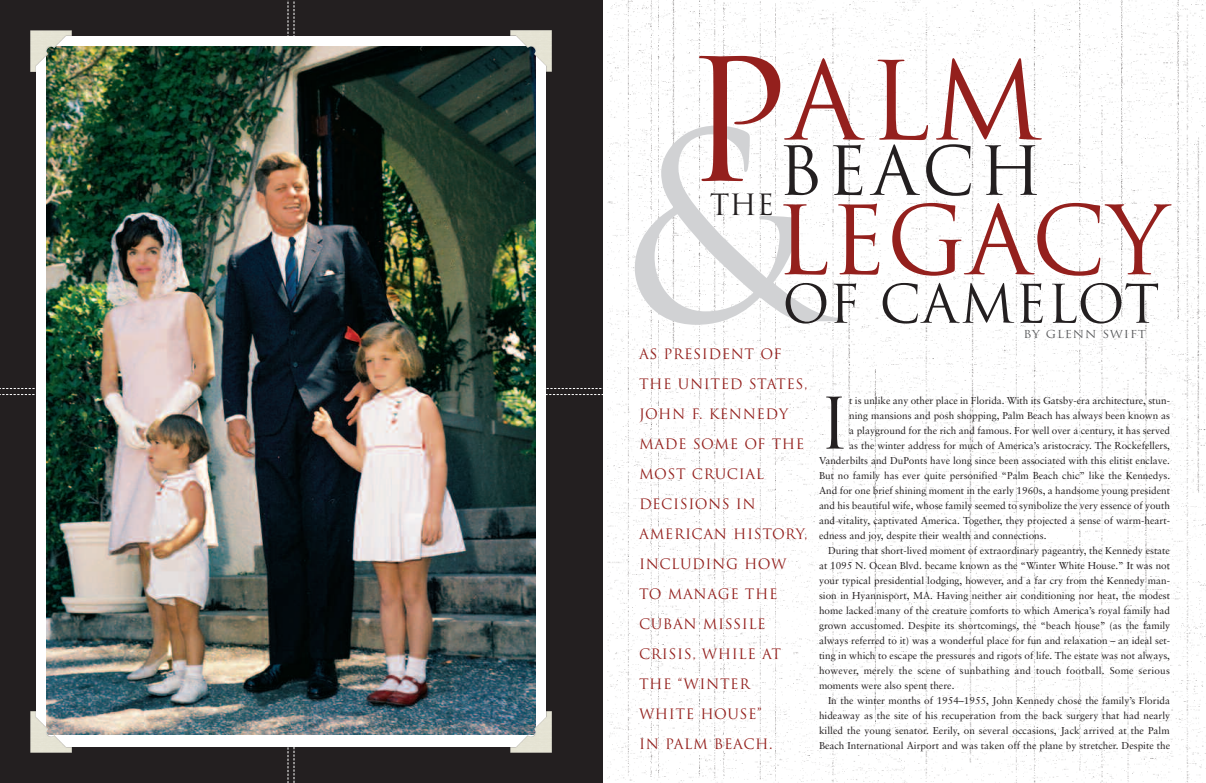
<style>
.page{position:relative;width:1206px;height:783px;background:#fff}
.page>*{position:absolute;margin:0;border:0;box-sizing:border-box;transform-origin:0 0}
.t1{font:253.9px "Trajan";color:#d1d2d4}
.t2{font:165.6px "Trajan";color:#94201d}
.t3{font:105.9px "Trajan";color:#94201d}
.t4{font:92.8px "Trajan";color:#94201d}
.t5{font:69px "Trajan";color:#231f20}
.t6{font:65.8px "Trajan";letter-spacing:.065em;color:#231f20}
.t7{font:51.8px "Trajan";letter-spacing:.015em;color:#231f20}
.t8{font:28.6px "Trajan";color:#231f20}
.t9{font:14px/30px "Trajan";letter-spacing:.04em;color:#94201d}
.t10{font:10.7px "Trajan";letter-spacing:.065em;color:#57585a;scale:1.12 1}
.t11{font:10px "Sabon";color:#231f20}
.t12{font:10px "Sabon";letter-spacing:.02em;color:#231f20}
</style>
<div class="page">
<img style="left:608px;top:0;width:598px;height:783px">
<svg style="left:0;top:0;width:603px;height:783px"></svg>
<img style="left:47px;top:47px;width:488px;height:687px">
<img style="left:30px;top:30px;width:42px;height:42px">
<img style="left:510px;top:30px;width:42px;height:42px">
<img style="left:510px;top:711px;width:42px;height:42px">
<img style="left:30px;top:711px;width:42px;height:42px">
<h2 class="t2" style="left:684px;top:27px;width:108px">P</h2>
<h3 class="t3" style="left:787px;top:41px;width:256px">ALM</h3>
<h1 class="t1" style="left:622px;top:84px;width:198px">&amp;</h1>
<h3 class="t6" style="left:778px;top:134px;width:266px">BEACH</h3>
<h3 class="t8" style="left:710px;top:188px;width:66px">THE</h3>
<h3 class="t4" style="left:775px;top:188px;width:395px">LEGACY</h3>
<h3 class="t7" style="left:782px;top:275px;width:379px">OF CAMELOT</h3>
<h3 class="t9" style="left:639px;top:339px;width:170px">AS PRESIDENT OF<br>THE UNITED STATES,<br>JOHN F. KENNEDY<br>MADE SOME OF THE<br>MOST CRUCIAL<br>DECISIONS IN<br>AMERICAN HISTORY,<br>INCLUDING HOW<br>TO MANAGE THE<br>CUBAN MISSILE<br>CRISIS, WHILE AT<br>THE “WINTER<br>WHITE HOUSE”<br>IN PALM BEACH.</h3>
<p class="t10" style="left:1024px;top:328px;width:111px">BY GLENN SWIFT</p>
<h3 class="t5" style="left:819px;top:384px;width:32px">I</h3>
<p class="t11" style="left:849px;top:396px;width:322px">t is unlike any other place in Florida. With its Gatsby-era architecture, stun-</p>
<p class="t11" style="left:849px;top:411px;width:322px">ning mansions and posh shopping, Palm Beach has always been known as</p>
<p class="t11" style="left:849px;top:426px;width:322px">a playground for the rich and famous. For well over a century, it has served</p>
<p class="t11" style="left:849px;top:441px;width:322px">as the winter address for much of America’s aristocracy. The Rockefellers,</p>
<p class="t11" style="left:819px;top:456px;width:353px">Vanderbilts and DuPonts have long since been associated with this elitist enclave.</p>
<p class="t11" style="left:819px;top:471px;width:353px">But no family has ever quite personified “Palm Beach chic” like the Kennedys.</p>
<p class="t11" style="left:819px;top:486px;width:353px">And for one brief shining moment in the early 1960s, a handsome young president</p>
<p class="t11" style="left:819px;top:501px;width:352px">and his beautiful wife, whose family seemed to symbolize the very essence of youth</p>
<p class="t11" style="left:819px;top:516px;width:353px">and vitality, captivated America. Together, they projected a sense of warm-heart-</p>
<p class="t11" style="left:819px;top:531px;width:229px">edness and joy, despite their wealth and connections.</p>
<p class="t11" style="left:828px;top:546px;width:344px">During that short-lived moment of extraordinary pageantry, the Kennedy estate</p>
<p class="t11" style="left:819px;top:561px;width:353px">at 1095 N. Ocean Blvd. became known as the “Winter White House.” It was not</p>
<p class="t11" style="left:819px;top:576px;width:353px">your typical presidential lodging, however, and a far cry from the Kennedy man-</p>
<p class="t11" style="left:819px;top:591px;width:353px">sion in Hyannisport, MA. Having neither air conditioning nor heat, the modest</p>
<p class="t11" style="left:819px;top:606px;width:353px">home lacked many of the creature comforts to which America’s royal family had</p>
<p class="t11" style="left:819px;top:621px;width:353px">grown accustomed. Despite its shortcomings, the “beach house” (as the family</p>
<p class="t11" style="left:819px;top:636px;width:353px">always referred to it) was a wonderful place for fun and relaxation – an ideal set-</p>
<p class="t11" style="left:819px;top:651px;width:353px">ting in which to escape the pressures and rigors of life. The estate was not always,</p>
<p class="t12" style="left:819px;top:666px;width:352px">however, merely the scene of sunbathing and touch football. Some serious</p>
<p class="t11" style="left:819px;top:681px;width:137px">moments were also spent there.</p>
<p class="t11" style="left:828px;top:696px;width:344px">In the winter months of 1954–1955, John Kennedy chose the family’s Florida</p>
<p class="t11" style="left:819px;top:711px;width:353px">hideaway as the site of his recuperation from the back surgery that had nearly</p>
<p class="t11" style="left:819px;top:726px;width:352px">killed the young senator. Eerily, on several occasions, Jack arrived at the Palm</p>
<p class="t11" style="left:819px;top:741px;width:353px">Beach International Airport and was taken off the plane by stretcher. Despite the</p>
</div>
